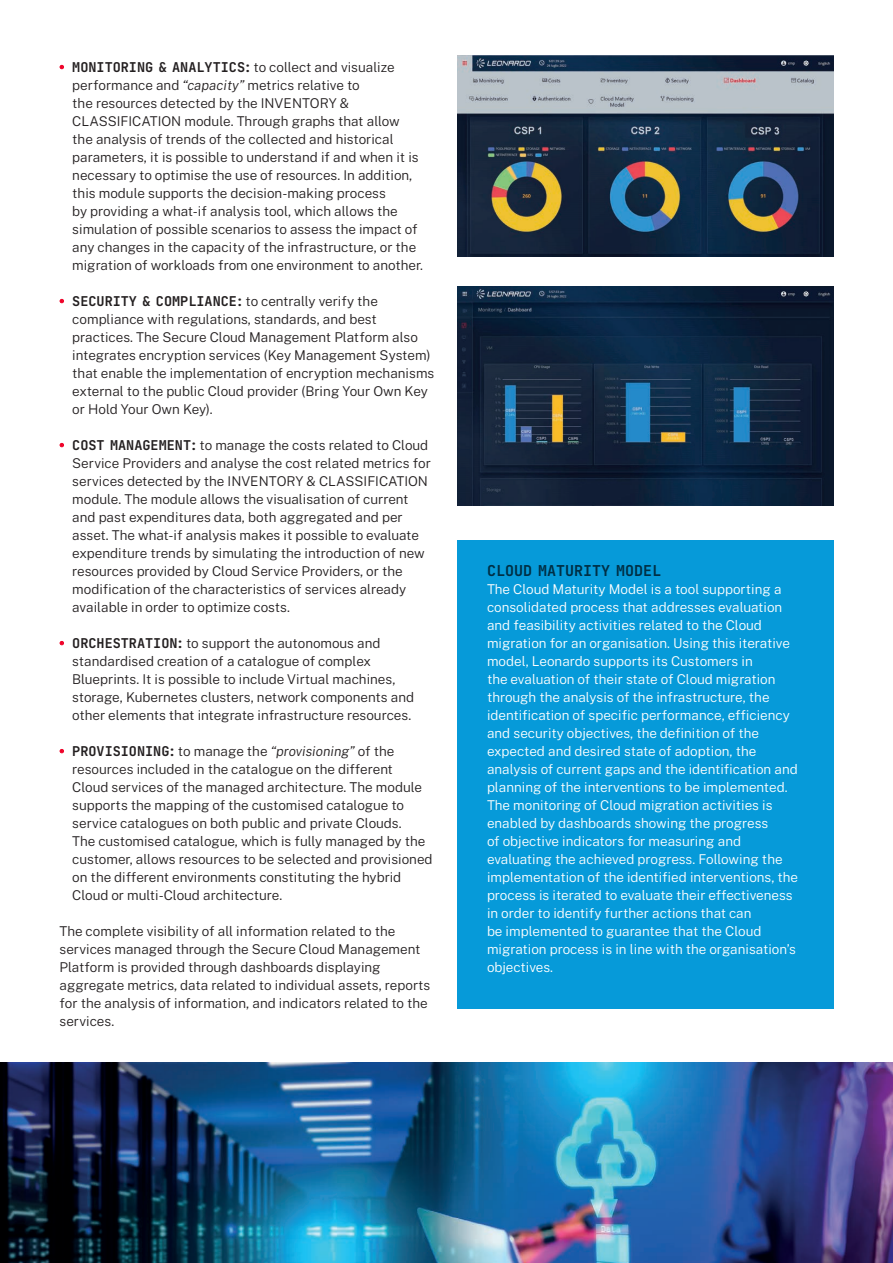
<style>
.page{position:relative;width:893px;height:1263px;background:#fff}
.page>*{position:absolute;margin:0;border:0;box-sizing:border-box;transform-origin:0 0}
.Testo_-_9_auto{font:15px "Tekne LDO Variable";color:#002f45}
.Testo_-_9_auto-2{font:300 13.5px/18px "Public Sans";color:#231f20}
.Testo_-_9_auto_-_Bia{font:300 13.5px/18px "Public Sans";color:#fff}
.s1{font-weight:700;color:#ef0027}
.s2{font-family:"Tekne LDO Variable";font-weight:400}
.s3{font-style:italic}
</style>
<div class="page">
<img style="left:0;top:1062px;width:893px;height:201px">
<div style="left:457px;top:540px;width:376px;height:468px;background:#069ad9"></div>
<img style="left:457px;top:55px;width:376px;height:201px">
<img style="left:457px;top:286px;width:376px;height:220px">
<p class="Testo_-_9_auto-2" style="left:72px;top:57px;width:352px;text-indent:-13px"><span class="s1">•</span> <span class="s2">MONITORING &amp; ANALYTICS:</span> to collect and visualize performance and <span class="s3">“capacity”</span> metrics relative to<br>the resources detected by the INVENTORY &amp; CLASSIFICATION module. Through graphs that allow the analysis of trends of the collected and historical parameters, it is possible to understand if and when it is necessary to optimise the use of resources. In addition, this module supports the decision-making process<br>by providing a what-if analysis tool, which allows the simulation of possible scenarios to assess the impact of any changes in the capacity of the infrastructure, or the migration of workloads from one environment to another.</p>
<p class="Testo_-_9_auto-2" style="left:72px;top:291px;width:363px;text-indent:-13px"><span class="s1">•</span> <span class="s2">SECURITY &amp; COMPLIANCE:</span> to centrally verify the compliance with regulations, standards, and best practices. The Secure Cloud Management Platform also integrates encryption services (Key Management System) that enable the implementation of encryption mechanisms external to the public Cloud provider (Bring Your Own Key or Hold Your Own Key).</p>
<p class="Testo_-_9_auto-2" style="left:72px;top:435px;width:360px;text-indent:-13px"><span class="s1">•</span> <span class="s2">COST MANAGEMENT:</span> to manage the costs related to Cloud Service Providers and analyse the cost related metrics for services detected by the INVENTORY &amp; CLASSIFICATION module. The module allows the visualisation of current and past expenditures data, both aggregated and per asset. The what-if analysis makes it possible to evaluate expenditure trends by simulating the introduction of new resources provided by Cloud Service Providers, or the modification of the characteristics of services already available in order to optimize costs.</p>
<p class="Testo_-_9_auto-2" style="left:72px;top:633px;width:343px;text-indent:-13px"><span class="s1">•</span> <span class="s2">ORCHESTRATION:</span> to support the autonomous and standardised creation of a catalogue of complex Blueprints. It is possible to include Virtual machines, storage, Kubernetes clusters, network components and other elements that integrate infrastructure resources.</p>
<p class="Testo_-_9_auto-2" style="left:72px;top:741px;width:362px;text-indent:-13px"><span class="s1">•</span> <span class="s2">PROVISIONING:</span> to manage the <span class="s3">“provisioning”</span> of the resources included in the catalogue on the different<br>Cloud services of the managed architecture. The module supports the mapping of the customised catalogue to service catalogues on both public and private Clouds.<br>The customised catalogue, which is fully managed by the customer, allows resources to be selected and provisioned on the different environments constituting the hybrid Cloud or multi-Cloud architecture.</p>
<p class="Testo_-_9_auto-2" style="left:60px;top:921px;width:372px">The complete visibility of all information related to the services managed through the Secure Cloud Management Platform is provided through dashboards displaying aggregate metrics, data related to individual assets, reports for the analysis of information, and indicators related to the services.</p>
<p class="Testo_-_9_auto" style="left:487px;top:559px;width:175px">CLOUD MATURITY MODEL</p>
<p class="Testo_-_9_auto_-_Bia" style="left:487px;top:579px;width:312px">The Cloud Maturity Model is a tool supporting a consolidated process that addresses evaluation and feasibility activities related to the Cloud migration for an organisation. Using this iterative model, Leonardo supports its Customers in<br>the evaluation of their state of Cloud migration through the analysis of the infrastructure, the identification of specific performance, efficiency and security objectives, the definition of the expected and desired state of adoption, the analysis of current gaps and the identification and planning of the interventions to be implemented.</p>
<p class="Testo_-_9_auto_-_Bia" style="left:487px;top:795px;width:313px">The monitoring of Cloud migration activities is enabled by dashboards showing the progress<br>of objective indicators for measuring and evaluating the achieved progress. Following the implementation of the identified interventions, the process is iterated to evaluate their effectiveness in order to identify further actions that can<br>be implemented to guarantee that the Cloud migration process is in line with the organisation’s objectives.</p>
</div>
